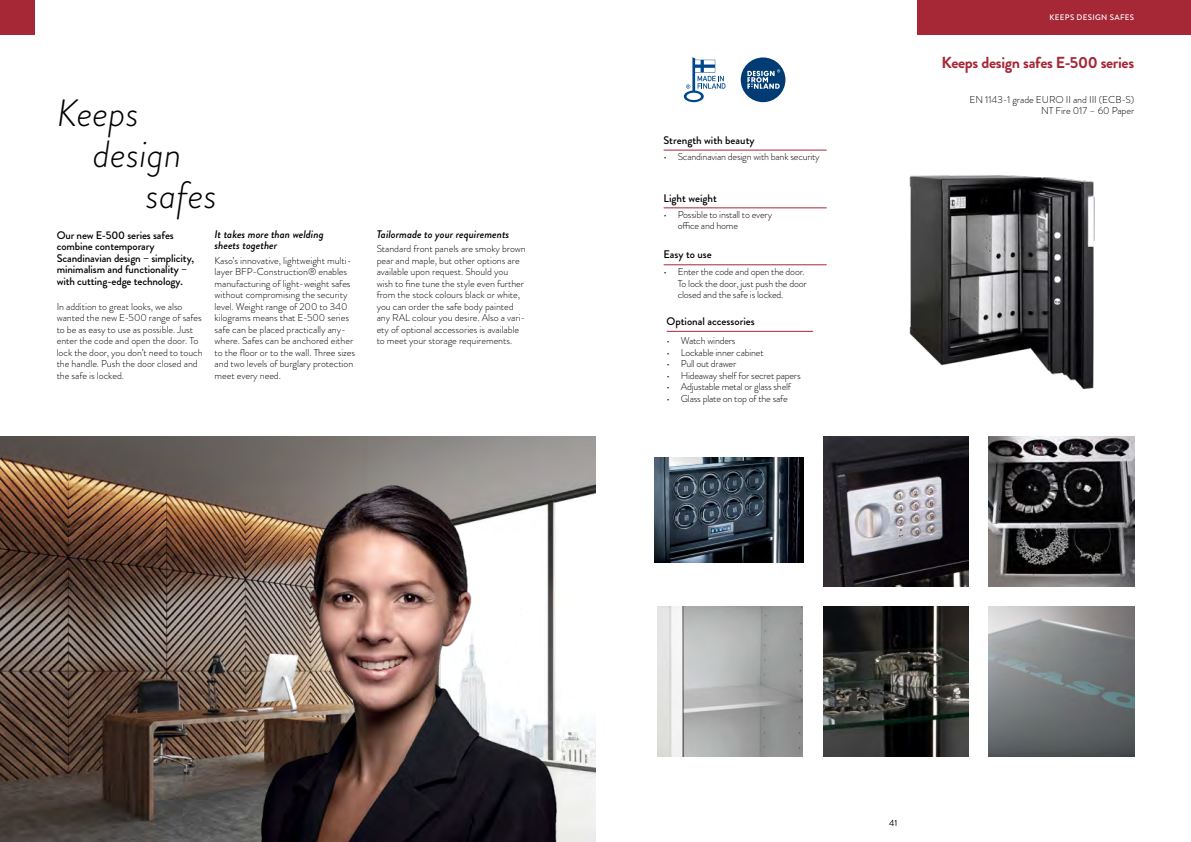
<style>
.page{position:relative;width:1191px;height:842px;background:#fff}
.page>*{position:absolute;margin:0;border:0;box-sizing:border-box;transform-origin:0 0}
.t1{font:italic 300 38px "Brandon Grotesque";letter-spacing:.005em;color:#000}
.t2{font:700 16px "Brandon Grotesque";letter-spacing:-.02em;color:#a62735}
.t3{font:500 11px/11.5px "Brandon Grotesque";letter-spacing:-.01em;color:#000}
.t4{font:italic 500 11px/11.5px "Brandon Grotesque";color:#000}
.t5{font:300 10px/11.5px "Brandon Grotesque";letter-spacing:-.005em;color:#000}
.t6{font:9px "Brandon Grotesque";color:#000}
.t7{font:500 8px "Brandon Grotesque";letter-spacing:.04em;color:#fff}
</style>
<div class="page">
<img style="left:0;top:436px;width:595px;height:406px">
<img style="left:909px;top:175px;width:186px;height:353px">
<img style="left:657px;top:607px;width:145px;height:150px">
<img style="left:823px;top:436px;width:145px;height:150px">
<img style="left:989px;top:607px;width:145px;height:150px">
<img style="left:989px;top:436px;width:145px;height:150px">
<img style="left:823px;top:607px;width:145px;height:150px">
<svg style="left:684px;top:57px;width:41px;height:45px"></svg>
<div style="left:740px;top:57px;width:45px;height:45px;background:#003c73;border-radius:50%"></div>
<svg style="left:747px;top:69px;width:33px;height:20px"></svg>
<div style="left:0;top:0;width:35px;height:34px;background:#a62735"></div>
<img style="left:41px;top:481px;width:552px;height:361px">
<hr style="left:664px;top:150px;width:162px;height:1px;background:#a62735">
<hr style="left:664px;top:207px;width:162px;height:1px;background:#a62735">
<hr style="left:664px;top:264px;width:162px;height:1px;background:#a62735">
<hr style="left:667px;top:331px;width:145px;height:1px;background:#a62735">
<div style="left:917px;top:0;width:274px;height:34px;background:#a62735"></div>
<img style="left:654px;top:457px;width:149px;height:105px">
<h1 class="t1" style="left:57px;top:87px;width:84px">Keeps</h1>
<h1 class="t1" style="left:93px;top:128px;width:90px">design</h1>
<h1 class="t1" style="left:146px;top:169px;width:73px">safes</h1>
<p class="t3" style="left:57px;top:229px;width:139px">Our new E-500 series safes combine contemporary<br>Scandinavian design – simplicity, minimalism and functionality – with cutting-edge technology.</p>
<p class="t5" style="left:57px;top:301px;width:147px">In addition to great looks, we also wanted the new E-500 range of safes to be as easy to use as possible. Just enter the code and open the door. To lock the door, you don’t need to touch the handle. Push the door closed and the safe is locked.</p>
<p class="t4" style="left:214px;top:228px;width:111px">It takes more than welding sheets together</p>
<p class="t5" style="left:214px;top:255px;width:142px">Kaso’s innovative, lightweight multi&shy;layer BFP-Construction® enables manufacturing of light-weight safes without compromising the security level. Weight range of 200 to 340 kilograms means that E-500 series safe can be placed practically any&shy;where. Safes can be anchored either to the floor or to the wall. Three sizes and two levels of burglary protection meet every need.</p>
<p class="t4" style="left:377px;top:228px;width:134px">Tailormade to your requirements</p>
<p class="t5" style="left:377px;top:243px;width:151px">Standard front panels are smoky brown pear and maple, but other options are available upon request. Should you wish to fine tune the style even further from the stock colours black or white, you can order the safe body painted any RAL colour you desire. Also a vari&shy;ety of optional accessories is available to meet your storage requirements.</p>
<p class="t3" style="left:663px;top:134px;width:92px">Strength with beauty</p>
<p class="t5" style="left:663px;top:151px;width:158px">• Scandinavian design with bank security</p>
<p class="t3" style="left:663px;top:192px;width:55px">Light weight</p>
<p class="t5" style="left:677px;top:209px;width:96px;text-indent:-14px">• Possible to install to every office and home</p>
<p class="t3" style="left:663px;top:249px;width:50px">Easy to use</p>
<p class="t5" style="left:677px;top:266px;width:130px;text-indent:-14px">• Enter the code and open the door.<br>To lock the door, just push the door closed and the safe is locked.</p>
<p class="t3" style="left:666px;top:316px;width:90px">Optional accessories</p>
<p class="t5" style="left:666px;top:335px;width:71px">• Watch winders</p>
<p class="t5" style="left:666px;top:347px;width:99px">• Lockable inner cabinet</p>
<p class="t5" style="left:666px;top:358px;width:71px">• Pull out drawer</p>
<p class="t5" style="left:666px;top:370px;width:136px">• Hideaway shelf for secret papers</p>
<p class="t5" style="left:666px;top:381px;width:126px">• Adjustable metal or glass shelf</p>
<p class="t5" style="left:666px;top:393px;width:123px">• Glass plate on top of the safe</p>
<p class="t7" style="left:1049px;top:12px;width:86px">KEEPS DESIGN SAFES</p>
<h2 class="t2" style="left:941px;top:51px;width:194px">Keeps design safes E-500 series</h2>
<p class="t5" style="left:969px;top:94px;width:166px;text-align:right">EN 1143-1 grade EURO II and III (ECB-S)<br>NT Fire 017 – 60 Paper</p>
<p class="t6" style="left:889px;top:817px;width:10px">41</p>
</div>
